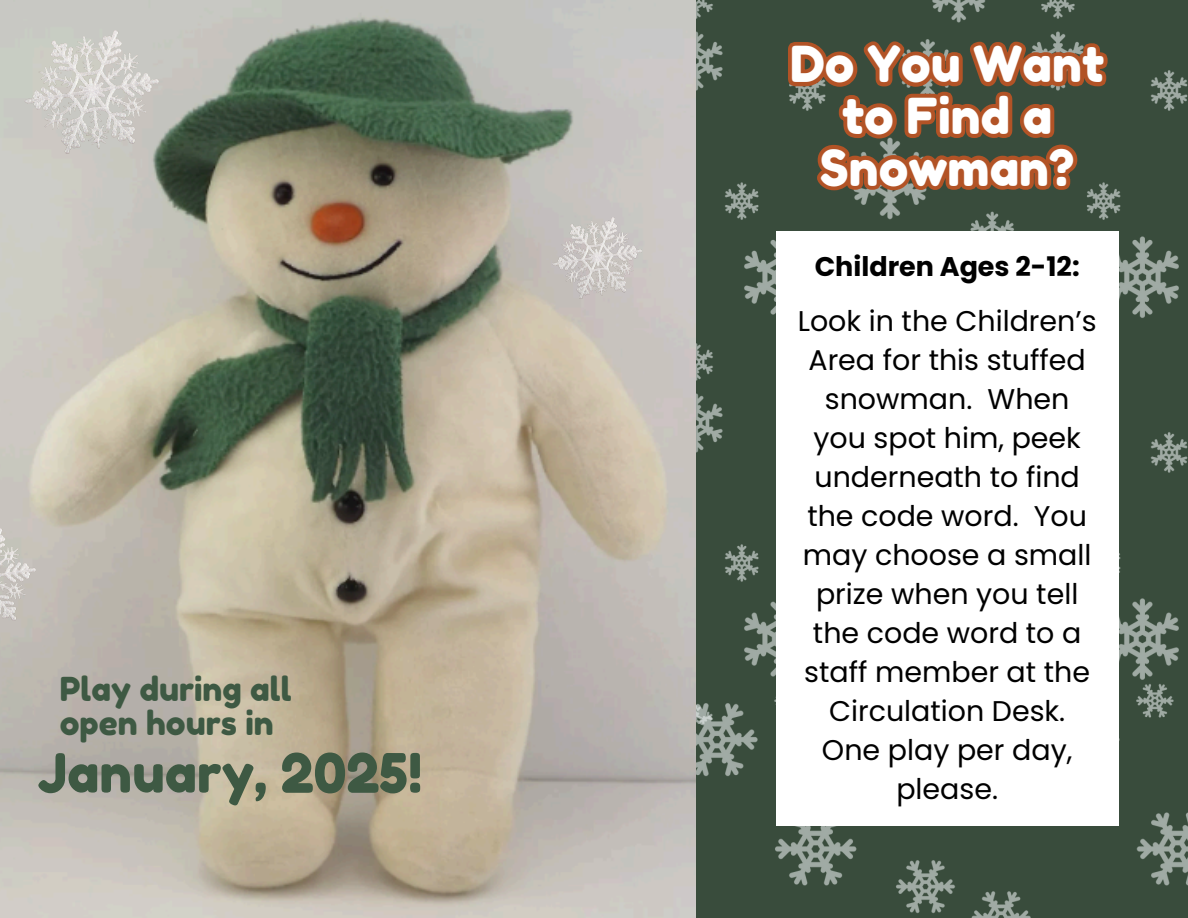
<style>
.page{position:relative;width:1188px;height:918px;background:#fff}
.page>*{position:absolute;margin:0;border:0;box-sizing:border-box;transform-origin:0 0}
.t1{font:54px "Fredoka One";color:#3e5943}
.t2{font:49.5px/51.8px "Fredoka One";color:#fff;text-align:center}
.t3{font:33px/33.8px "Fredoka One";color:#3e5943}
.t4{font:28.5px/39px "Poppins";color:#000;text-align:center}
.t5{font:700 27px "Poppins";color:#000}
</style>
<div class="page">
<img style="left:0;top:0;width:696px;height:918px">
<img style="left:696px;top:0;width:492px;height:655px">
<img style="left:696px;top:655px;width:492px;height:263px">
<div style="left:776px;top:231px;width:343px;height:595px;background:#fff"></div>
<img style="left:25px;top:30px;width:133px;height:123px">
<svg style="left:784px;top:34px;width:330px;height:163px"></svg>
<img style="left:552px;top:218px;width:89px;height:81px">
<img style="left:0;top:529px;width:36px;height:100px">
<p class="t3" style="left:60px;top:672px;width:233px">Play during all open hours in</p>
<h2 class="t1" style="left:38px;top:740px;width:386px">January, 2025!</h2>
<p class="t2" style="left:790px;top:38px;width:316px">Do You Want to Find a<br>Snowman?</p>
<p class="t5" style="left:815px;top:248px;width:266px">Children Ages 2-12:</p>
<p class="t4" style="left:798px;top:301px;width:300px">Look in the Children’s<br>Area for this stuffed snowman. When you spot him, peek underneath to find the code word. You may choose a small prize when you tell the code word to a staff member at the<br>Circulation Desk.<br>One play per day, please.</p>
</div>
